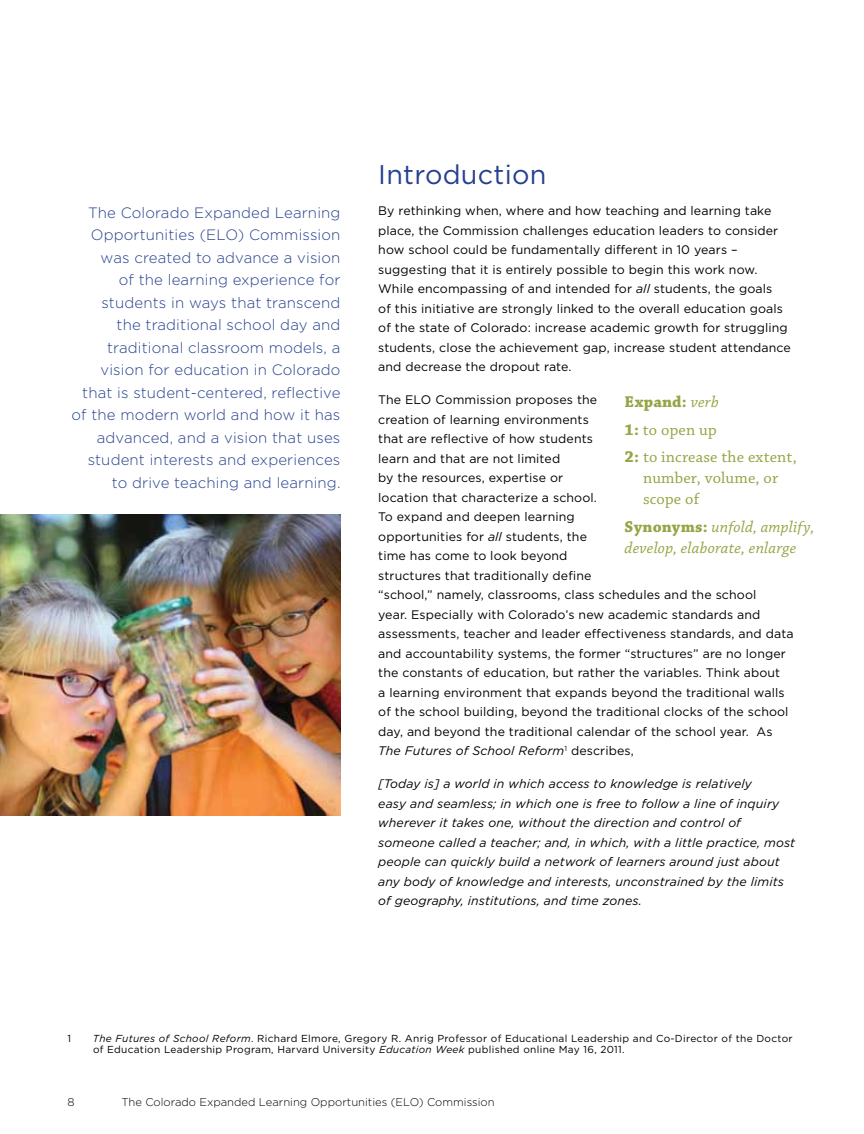
<style>
.page{position:relative;width:864px;height:1134px;background:#fff}
.page>*{position:absolute;margin:0;border:0;box-sizing:border-box;transform-origin:0 0}
.t1{font:27px "Gotham";letter-spacing:.01em;color:#25408f}
.t2{font:16.5px/27.8px "Chaparral Pro";letter-spacing:.01em;color:#94a545}
.t3{font:italic 16.5px/21px "Chaparral Pro";letter-spacing:.01em;color:#94a545}
.t4{font:300 15px/22.5px "Gotham";letter-spacing:.01em;color:#25408f;text-align:right}
.t5{font:12.3px/19.5px "Gotham";letter-spacing:.01em;color:#000}
.t6{font:italic 12.3px/19.5px "Gotham";letter-spacing:.01em;color:#000}
.t7{font:300 11.25px "Gotham";color:#000}
.t8{font:10.2px/11.2px "Gotham";letter-spacing:.03em;color:#000}
.s1{font-style:italic}
.s2{font-weight:700}
.s3{font-weight:700;font-style:normal}
</style>
<div class="page">
<img style="left:0;top:514px;width:340px;height:302px">
<p class="t4" style="left:71px;top:201px;width:270px">The Colorado Expanded Learning<br>Opportunities (ELO) Commission was created to advance a vision<br>of the learning experience for students in ways that transcend<br>the traditional school day and traditional classroom models, a vision for education in Colorado that is student-centered, reflective of the modern world and how it has advanced, and a vision that uses student interests and experiences to drive teaching and learning.</p>
<h1 class="t1" style="left:378px;top:157px;width:170px">I ntroduction</h1>
<p class="t5" style="left:378px;top:201px;width:414px">By rethinking when, where and how teaching and learning take place, the Commission challenges education leaders to consider how school could be fundamentally different in 10 years – suggesting that it is entirely possible to begin this work now.<br>While encompassing of and intended for <span class="s1">all</span> students, the goals<br>of this initiative are strongly linked to the overall education goals of the state of Colorado: increase academic growth for struggling students, close the achievement gap, increase student attendance and decrease the dropout rate.</p>
<p class="t5" style="left:378px;top:390px;width:37px">The ELO</p>
<p class="t5" style="left:378px;top:390px;width:417px;text-indent:57px">Commission proposes the<br>creation of learning environments<br>that are reflective of how students<br>learn and that are not limited<br>by the resources, expertise or<br>location that characterize a school.<br>To expand and deepen learning<br>opportunities for <span class="s1">all</span> students, the<br>time has come to look beyond<br>structures that traditionally define<br>“school,” namely, classrooms, class schedules and the school<br>year. Especially with Colorado’s new academic standards and assessments, teacher and leader effectiveness standards, and data and accountability systems, the former “structures” are no longer the constants of education, but rather the variables. Think about<br>a learning environment that expands beyond the traditional walls of the school building, beyond the traditional clocks of the school day, and beyond the traditional calendar of the school year. As <span class="s1">The Futures of School Reform</span><sup>1</sup> describes,</p>
<p class="t6" style="left:378px;top:774px;width:418px">[Today is] a world in which access to knowledge is relatively<br>easy and seamless; in which one is free to follow a line of inquiry wherever it takes one, without the direction and control of someone called a teacher; and, in which, with a little practice, most people can quickly build a network of learners around just about any body of knowledge and interests, unconstrained by the limits of geography, institutions, and time zones.</p>
<h2 class="t2" style="left:625px;top:388px;width:174px"><span class="s2">Expand:</span> <span class="s1">verb<br></span><span class="s2">1:</span> to open up<br><span class="s2">2:</span> to increase the extent,</h2>
<h2 class="t2" style="left:643px;top:468px;width:137px;line-height:21px">number, volume, or scope of</h2>
<h2 class="t3" style="left:625px;top:517px;width:191px"><span class="s3">Synonyms:</span> unfold, amplify, develop, elaborate, enlarge</h2>
<p class="t8" style="left:68px;top:1032px;width:5px">1</p>
<p class="t8" style="left:93px;top:1032px;width:701px"><span class="s1">The Futures of School Reform</span>. Richard E lmore, Gregory R. Anrig Professor of Educational Leadership and Co-D irector of the Doctor of Education Leadership Program, Harvard U niversity <span class="s1">Education Week</span> published online May 16, 2011.</p>
<p class="t7" style="left:68px;top:1096px;width:35px">8 T</p>
<p class="t7" style="left:129px;top:1096px;width:368px">he Colorado Expanded Learning Opportunities (ELO) Commission</p>
</div>
